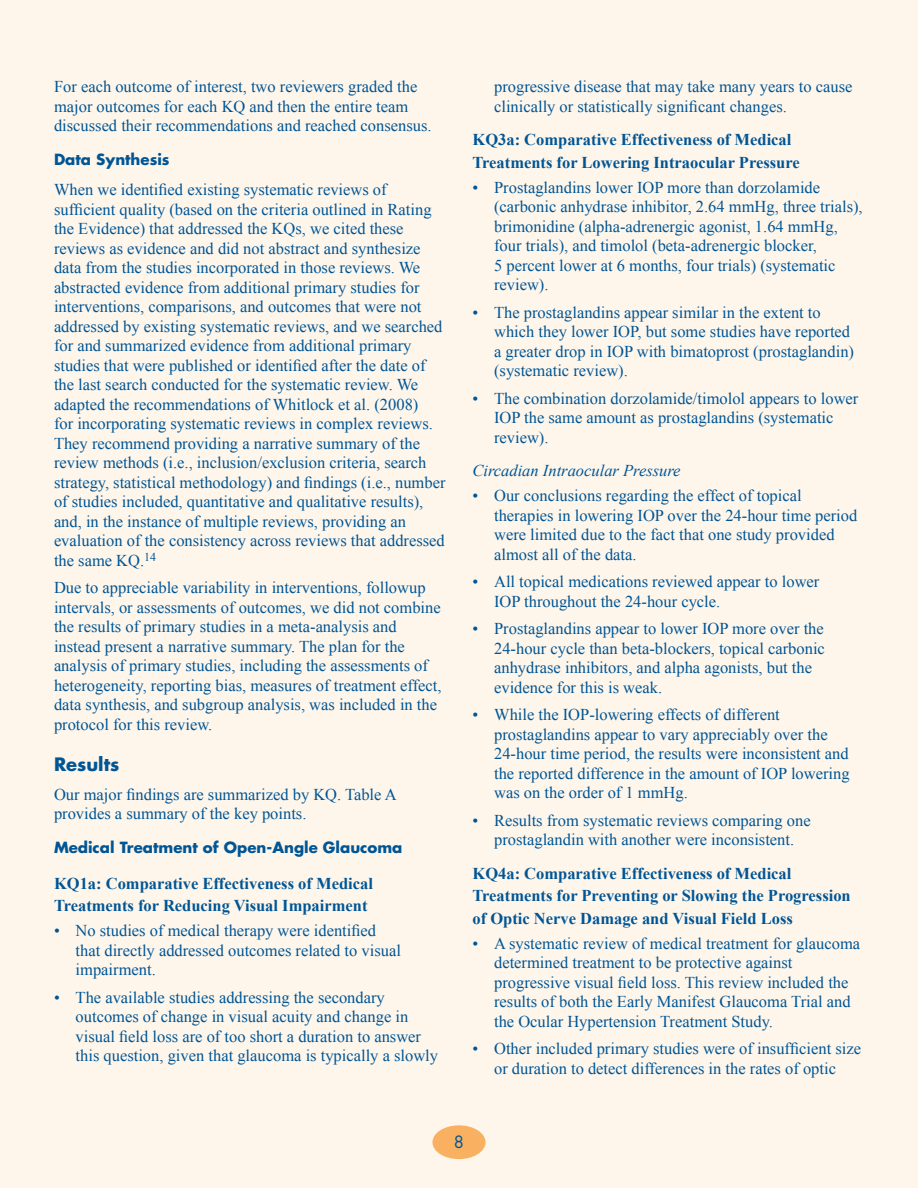
<style>
.page{position:relative;width:918px;height:1188px;background:#fff}
.page>*{position:absolute;margin:0;border:0;box-sizing:border-box;transform-origin:0 0}
.Head_Level_1{font:700 18px "Futura Std";color:#005595}
.Bullet{font:16.5px/19.5px "Times New Roman";color:#005595}
.Text{font:16.5px/19.5px "Times New Roman";color:#005595}
.Head_Level_3{font:700 16.5px/22.5px "Times New Roman";color:#005595}
.Head_Level_3-2{font:italic 16.5px "Times New Roman";color:#005595}
.t1{font:16.5px "Futura Std";color:#005595}
.Head_Level_2{font:700 15px "Futura Std";color:#005595}
</style>
<div class="page">
<div style="left:0;top:0;width:917px;height:1188px;background:#fef6eb"></div>
<div style="left:432px;top:1125px;width:54px;height:34px;background:#fab061;border-radius:50%"></div>
<p class="Text" style="left:54px;top:77px;width:379px">For each outcome of interest, two reviewers graded the major outcomes for each KQ and then the entire team discussed their recommendations and reached consensus.</p>
<p class="Head_Level_2" style="left:54px;top:149px;width:117px">Data Synthesis</p>
<p class="Text" style="left:54px;top:180px;width:393px">When we identified existing systematic reviews of sufficient quality (based on the criteria outlined in Rating the Evidence) that addressed the KQs, we cited these reviews as evidence and did not abstract and synthesize data from the studies incorporated in those reviews. We abstracted evidence from additional primary studies for interventions, comparisons, and outcomes that were not addressed by existing systematic reviews, and we searched for and summarized evidence from additional primary studies that were published or identified after the date of the last search conducted for the systematic review. We adapted the recommendations of Whitlock et al. (2008)<br>for incorporating systematic reviews in complex reviews.<br>They recommend providing a narrative summary of the review methods (i.e., inclusion/exclusion criteria, search strategy, statistical methodology) and findings (i.e., number of studies included, quantitative and qualitative results), and, in the instance of multiple reviews, providing an evaluation of the consistency across reviews that addressed the same KQ.<sup>14</sup></p>
<p class="Text" style="left:54px;top:578px;width:389px">Due to appreciable variability in interventions, followup intervals, or assessments of outcomes, we did not combine the results of primary studies in a meta-analysis and instead present a narrative summary. The plan for the analysis of primary studies, including the assessments of heterogeneity, reporting bias, measures of treatment effect, data synthesis, and subgroup analysis, was included in the protocol for this review.</p>
<p class="Head_Level_1" style="left:54px;top:752px;width:67px">Results</p>
<p class="Text" style="left:54px;top:784px;width:344px">Our major findings are summarized by KQ. Table A provides a summary of the key points.</p>
<p class="Head_Level_2" style="left:54px;top:837px;width:350px">Medical Treatment of Open-Angle Glaucoma</p>
<p class="Head_Level_3" style="left:54px;top:872px;width:320px">KQ1a: Comparative Effectiveness of Medical<br>Treatments for Reducing Visual Impairment</p>
<p class="Bullet" style="left:76px;top:921px;width:327px;text-indent:-22px">• No studies of medical therapy were identified that directly addressed outcomes related to visual impairment.</p>
<p class="Bullet" style="left:76px;top:987px;width:364px;text-indent:-22px">• The available studies addressing the secondary outcomes of change in visual acuity and change in visual field loss are of too short a duration to answer this question, given that glaucoma is typically a slowly</p>
<p class="Bullet" style="left:494px;top:77px;width:360px">progressive disease that may take many years to cause clinically or statistically significant changes.</p>
<p class="Head_Level_3" style="left:472px;top:128px;width:329px">KQ3a: Comparative Effectiveness of Medical<br>Treatments for Lowering Intraocular Pressure</p>
<p class="Bullet" style="left:494px;top:177px;width:370px;text-indent:-22px">• Prostaglandins lower IOP more than dorzolamide (carbonic anhydrase inhibitor, 2.64 mmHg, three trials), brimonidine (alpha-adrenergic agonist, 1.64 mmHg, four trials), and timolol (beta-adrenergic blocker,<br>5 percent lower at 6 months, four trials) (systematic review).</p>
<p class="Bullet" style="left:494px;top:302px;width:362px;text-indent:-22px">• The prostaglandins appear similar in the extent to which they lower IOP, but some studies have reported a greater drop in IOP with bimatoprost (prostaglandin) (systematic review).</p>
<p class="Bullet" style="left:494px;top:388px;width:366px;text-indent:-22px">• The combination dorzolamide/timolol appears to lower<br>IOP the same amount as prostaglandins (systematic review).</p>
<p class="Head_Level_3-2" style="left:472px;top:459px;width:210px">Circadian Intraocular Pressure</p>
<p class="Bullet" style="left:494px;top:486px;width:365px;text-indent:-22px">• Our conclusions regarding the effect of topical therapies in lowering IOP over the 24-hour time period were limited due to the fact that one study provided almost all of the data.</p>
<p class="Bullet" style="left:494px;top:572px;width:327px;text-indent:-22px">• All topical medications reviewed appear to lower<br>IOP throughout the 24-hour cycle.</p>
<p class="Bullet" style="left:494px;top:619px;width:332px;text-indent:-22px">• Prostaglandins appear to lower IOP more over the 24-hour cycle than beta-blockers, topical carbonic anhydrase inhibitors, and alpha agonists, but the evidence for this is weak.</p>
<p class="Bullet" style="left:494px;top:705px;width:357px;text-indent:-22px">• While the IOP-lowering effects of different prostaglandins appear to vary appreciably over the 24-hour time period, the results were inconsistent and the reported difference in the amount of IOP lowering was on the order of 1 mmHg.</p>
<p class="Bullet" style="left:472px;top:810px;width:340px;text-align:center">• Results from systematic reviews comparing one prostaglandin with another were inconsistent.</p>
<p class="Head_Level_3" style="left:472px;top:862px;width:380px">KQ4a: Comparative Effectiveness of Medical<br>Treatments for Preventing or Slowing the Progression of Optic Nerve Damage and Visual Field Loss</p>
<p class="Bullet" style="left:494px;top:933px;width:368px;text-indent:-22px">• A systematic review of medical treatment for glaucoma determined treatment to be protective against progressive visual field loss. This review included the results of both the Early Manifest Glaucoma Trial and the Ocular Hypertension Treatment Study.</p>
<p class="Bullet" style="left:472px;top:1039px;width:390px;text-align:center">• Other included primary studies were of insufficient size or duration to detect differences in the rates of optic</p>
<p class="t1" style="left:454px;top:1131px;width:12px">8</p>
</div>
